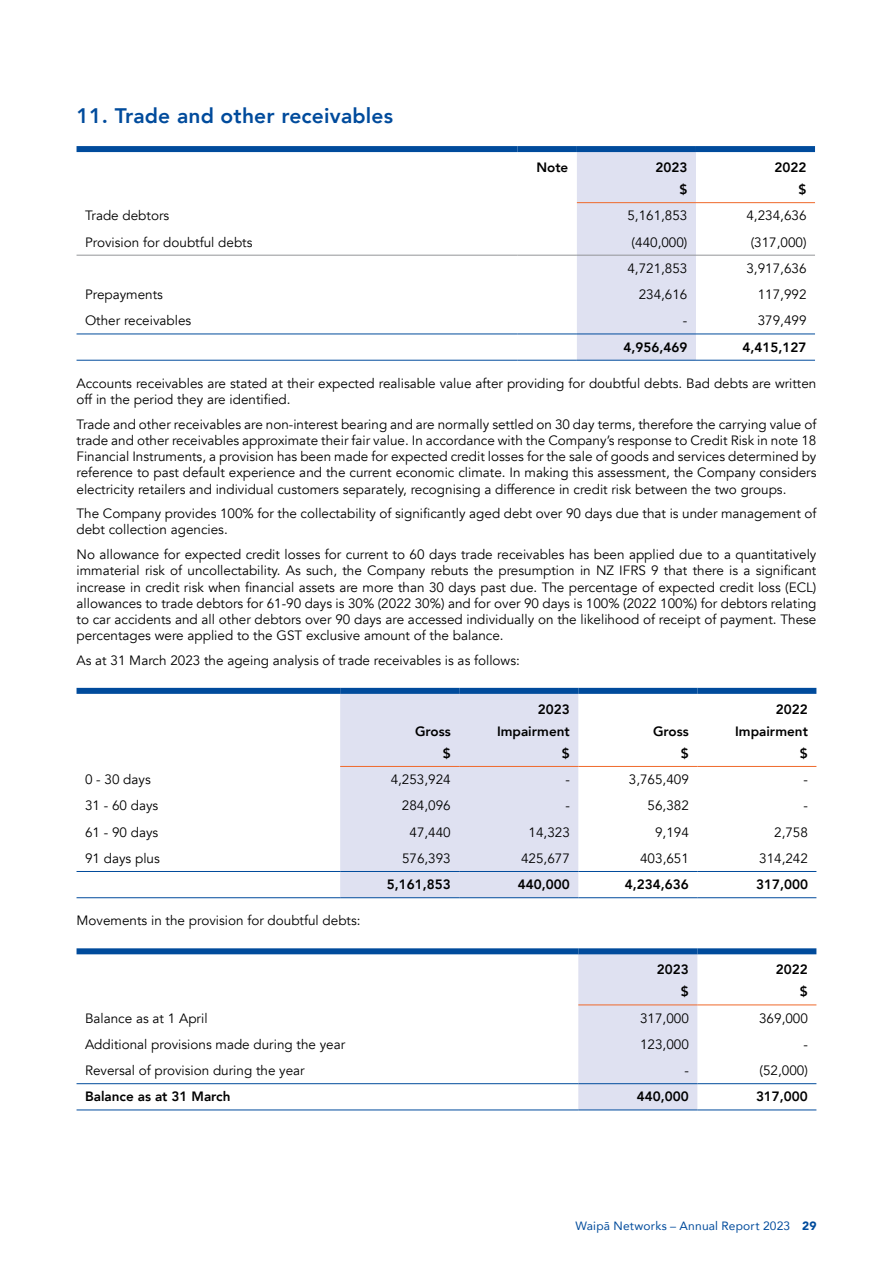
<style>
.page{position:relative;width:893px;height:1263px;background:#fff}
.page>*{position:absolute;margin:0;border:0;box-sizing:border-box;transform-origin:0 0}
.t1{font:800 21px "Avenir";letter-spacing:.01em;color:#004b9c}
.t2{font:13.5px/16.2px "Avenir";color:#000}
.t3{font:800 13.5px "Avenir";color:#000}
.t4{font:12px "Avenir";letter-spacing:.015em;color:#004b9c}
.s1{font-weight:900}
</style>
<div class="page">
<div style="left:577px;top:152px;width:119px;height:208px;background:#dfe1f1"></div>
<hr style="left:77px;top:255px;width:440px;height:1px;background:#939598">
<hr style="left:517px;top:255px;width:60px;height:1px;background:#939598">
<hr style="left:577px;top:255px;width:119px;height:1px;background:#939598">
<hr style="left:696px;top:255px;width:119px;height:1px;background:#939598">
<hr style="left:77px;top:334px;width:440px;height:1px;background:#004b9c">
<hr style="left:517px;top:334px;width:60px;height:1px;background:#004b9c">
<hr style="left:577px;top:334px;width:119px;height:1px;background:#004b9c">
<hr style="left:696px;top:334px;width:119px;height:1px;background:#004b9c">
<hr style="left:77px;top:360px;width:440px;height:1px;background:#004b9c">
<hr style="left:517px;top:360px;width:60px;height:1px;background:#004b9c">
<hr style="left:577px;top:360px;width:119px;height:1px;background:#004b9c">
<hr style="left:696px;top:360px;width:119px;height:1px;background:#004b9c">
<hr style="left:577px;top:202px;width:119px;height:1px;background:#ef692b">
<hr style="left:696px;top:202px;width:119px;height:1px;background:#ef692b">
<div style="left:77px;top:146px;width:440px;height:6px;background:#004b9c"></div>
<div style="left:517px;top:146px;width:60px;height:6px;background:#004b9c"></div>
<div style="left:577px;top:146px;width:119px;height:6px;background:#004b9c"></div>
<div style="left:696px;top:146px;width:119px;height:6px;background:#004b9c"></div>
<div style="left:340px;top:694px;width:238px;height:203px;background:#dfe1f1"></div>
<div style="left:77px;top:688px;width:263px;height:6px;background:#004b9c"></div>
<hr style="left:340px;top:766px;width:119px;height:1px;background:#ef692b">
<hr style="left:459px;top:766px;width:119px;height:1px;background:#ef692b">
<hr style="left:578px;top:766px;width:119px;height:1px;background:#ef692b">
<hr style="left:697px;top:766px;width:119px;height:1px;background:#ef692b">
<hr style="left:77px;top:871px;width:263px;height:1px;background:#004b9c">
<hr style="left:340px;top:871px;width:119px;height:1px;background:#004b9c">
<hr style="left:459px;top:871px;width:119px;height:1px;background:#004b9c">
<hr style="left:578px;top:871px;width:119px;height:1px;background:#004b9c">
<hr style="left:697px;top:871px;width:119px;height:1px;background:#004b9c">
<hr style="left:77px;top:897px;width:263px;height:1px;background:#004b9c">
<hr style="left:340px;top:897px;width:119px;height:1px;background:#004b9c">
<hr style="left:459px;top:897px;width:119px;height:1px;background:#004b9c">
<hr style="left:578px;top:897px;width:119px;height:1px;background:#004b9c">
<hr style="left:697px;top:897px;width:119px;height:1px;background:#004b9c">
<div style="left:340px;top:688px;width:119px;height:6px;background:#004b9c"></div>
<div style="left:459px;top:688px;width:119px;height:6px;background:#004b9c"></div>
<div style="left:578px;top:688px;width:119px;height:6px;background:#004b9c"></div>
<div style="left:697px;top:688px;width:119px;height:6px;background:#004b9c"></div>
<div style="left:578px;top:954px;width:119px;height:155px;background:#dfe1f1"></div>
<div style="left:77px;top:948px;width:501px;height:6px;background:#004b9c"></div>
<div style="left:578px;top:948px;width:119px;height:6px;background:#004b9c"></div>
<div style="left:697px;top:948px;width:119px;height:6px;background:#004b9c"></div>
<hr style="left:578px;top:1005px;width:119px;height:1px;background:#ef692b">
<hr style="left:697px;top:1005px;width:119px;height:1px;background:#ef692b">
<hr style="left:77px;top:1083px;width:501px;height:1px;background:#004b9c">
<hr style="left:578px;top:1083px;width:119px;height:1px;background:#004b9c">
<hr style="left:697px;top:1083px;width:119px;height:1px;background:#004b9c">
<hr style="left:77px;top:1109px;width:501px;height:1px;background:#004b9c">
<hr style="left:578px;top:1109px;width:119px;height:1px;background:#004b9c">
<hr style="left:697px;top:1109px;width:119px;height:1px;background:#004b9c">
<h1 class="t1" style="left:77px;top:99px;width:318px">11. Trade and other receivables</h1>
<p class="t3" style="left:536px;top:157px;width:33px">Note</p>
<p class="t3" style="left:655px;top:157px;width:33px">2023</p>
<p class="t3" style="left:774px;top:157px;width:33px">2022</p>
<p class="t3" style="left:679px;top:179px;width:9px">$</p>
<p class="t3" style="left:798px;top:179px;width:9px">$</p>
<p class="t2" style="left:85px;top:208px;width:86px">Trade debtors</p>
<p class="t2" style="left:627px;top:208px;width:62px">5,161,853</p>
<p class="t2" style="left:746px;top:208px;width:62px">4,234,636</p>
<p class="t2" style="left:85px;top:234px;width:169px">Provision for doubtful debts</p>
<p class="t2" style="left:632px;top:234px;width:57px">(440,000)</p>
<p class="t2" style="left:751px;top:234px;width:57px">(317,000)</p>
<p class="t2" style="left:627px;top:260px;width:62px">4,721,853</p>
<p class="t2" style="left:746px;top:260px;width:62px">3,917,636</p>
<p class="t2" style="left:85px;top:287px;width:80px">Prepayments</p>
<p class="t2" style="left:639px;top:287px;width:50px">234,616</p>
<p class="t2" style="left:758px;top:287px;width:50px">117,992</p>
<p class="t2" style="left:85px;top:313px;width:108px">Other receivables</p>
<p class="t2" style="left:683px;top:313px;width:6px">-</p>
<p class="t2" style="left:758px;top:313px;width:50px">379,499</p>
<p class="t3" style="left:623px;top:336px;width:65px">4,956,469</p>
<p class="t3" style="left:743px;top:336px;width:65px">4,415,127</p>
<p class="t2" style="left:77px;top:375px;width:741px">Accounts receivables are stated at their expected realisable value after providing for doubtful debts. Bad debts are written off in the period they are identified.</p>
<p class="t2" style="left:77px;top:416px;width:741px;text-align:justify">Trade and other receivables are non-interest bearing and are normally settled on 30 day terms, therefore the carrying value of trade and other receivables approximate their fair value. In accordance with the Company’s response to Credit Risk in note 18<br>Financial Instruments, a provision has been made for expected credit losses for the sale of goods and services determined by reference to past default experience and the current economic climate. In making this assessment, the Company considers electricity retailers and individual customers separately, recognising a difference in credit risk between the two groups.</p>
<p class="t2" style="left:77px;top:506px;width:741px">The Company provides 100% for the collectability of significantly aged debt over 90 days due that is under management of debt collection agencies.</p>
<p class="t2" style="left:77px;top:547px;width:741px;text-align:justify">No allowance for expected credit losses for current to 60 days trade receivables has been applied due to a quantitatively immaterial risk of uncollectability. As such, the Company rebuts the presumption in NZ IFRS 9 that there is a significant increase in credit risk when financial assets are more than 30 days past due. The percentage of expected credit loss (ECL) allowances to trade debtors for 61-90 days is 30% (2022 30%) and for over 90 days is 100% (2022 100%) for debtors relating to car accidents and all other debtors over 90 days are accessed individually on the likelihood of receipt of payment. These percentages were applied to the GST exclusive amount of the balance.</p>
<p class="t2" style="left:77px;top:652px;width:445px">As at 31 March 2023 the ageing analysis of trade receivables is as follows:</p>
<p class="t3" style="left:538px;top:699px;width:33px">2023</p>
<p class="t3" style="left:776px;top:699px;width:33px">2022</p>
<p class="t3" style="left:415px;top:721px;width:37px">Gross</p>
<p class="t3" style="left:497px;top:721px;width:74px">Impairment</p>
<p class="t3" style="left:653px;top:721px;width:37px">Gross</p>
<p class="t3" style="left:735px;top:721px;width:74px">Impairment</p>
<p class="t3" style="left:443px;top:743px;width:9px">$</p>
<p class="t3" style="left:562px;top:743px;width:9px">$</p>
<p class="t3" style="left:681px;top:743px;width:9px">$</p>
<p class="t3" style="left:800px;top:743px;width:9px">$</p>
<p class="t2" style="left:85px;top:772px;width:67px">0 - 30 days</p>
<p class="t2" style="left:391px;top:772px;width:62px">4,253,924</p>
<p class="t2" style="left:565px;top:772px;width:6px">-</p>
<p class="t2" style="left:629px;top:772px;width:62px">3,765,409</p>
<p class="t2" style="left:803px;top:772px;width:6px">-</p>
<p class="t2" style="left:85px;top:798px;width:75px">31 - 60 days</p>
<p class="t2" style="left:402px;top:798px;width:50px">284,096</p>
<p class="t2" style="left:565px;top:798px;width:6px">-</p>
<p class="t2" style="left:648px;top:798px;width:43px">56,382</p>
<p class="t2" style="left:803px;top:798px;width:6px">-</p>
<p class="t2" style="left:85px;top:824px;width:75px">61 - 90 days</p>
<p class="t2" style="left:409px;top:824px;width:43px">47,440</p>
<p class="t2" style="left:529px;top:824px;width:43px">14,323</p>
<p class="t2" style="left:655px;top:824px;width:35px">9,194</p>
<p class="t2" style="left:774px;top:824px;width:35px">2,758</p>
<p class="t2" style="left:85px;top:850px;width:76px">91 days plus</p>
<p class="t2" style="left:402px;top:850px;width:50px">576,393</p>
<p class="t2" style="left:521px;top:850px;width:50px">425,677</p>
<p class="t2" style="left:640px;top:850px;width:50px">403,651</p>
<p class="t2" style="left:759px;top:850px;width:50px">314,242</p>
<p class="t3" style="left:387px;top:874px;width:65px">5,161,853</p>
<p class="t3" style="left:518px;top:874px;width:53px">440,000</p>
<p class="t3" style="left:625px;top:874px;width:65px">4,234,636</p>
<p class="t3" style="left:756px;top:874px;width:53px">317,000</p>
<p class="t2" style="left:77px;top:913px;width:285px">Movements in the provision for doubtful debts:</p>
<p class="t3" style="left:657px;top:959px;width:33px">2023</p>
<p class="t3" style="left:776px;top:959px;width:33px">2022</p>
<p class="t3" style="left:681px;top:981px;width:9px">$</p>
<p class="t3" style="left:800px;top:981px;width:9px">$</p>
<p class="t2" style="left:85px;top:1010px;width:124px">Balance as at 1 April</p>
<p class="t2" style="left:640px;top:1010px;width:50px">317,000</p>
<p class="t2" style="left:759px;top:1010px;width:50px">369,000</p>
<p class="t2" style="left:85px;top:1036px;width:262px">Additional provisions made during the year</p>
<p class="t2" style="left:640px;top:1036px;width:50px">123,000</p>
<p class="t2" style="left:803px;top:1036px;width:6px">-</p>
<p class="t2" style="left:85px;top:1063px;width:221px">Reversal of provision during the year</p>
<p class="t2" style="left:684px;top:1063px;width:6px">-</p>
<p class="t2" style="left:760px;top:1063px;width:50px">(52,000)</p>
<p class="t3" style="left:85px;top:1086px;width:147px">Balance as at 31 March</p>
<p class="t3" style="left:637px;top:1086px;width:53px">440,000</p>
<p class="t3" style="left:756px;top:1086px;width:53px">317,000</p>
<p class="t4" style="left:575px;top:1216px;width:242px">Waipā Networks – Annual Report 2023 <span class="s1">29</span></p>
</div>
